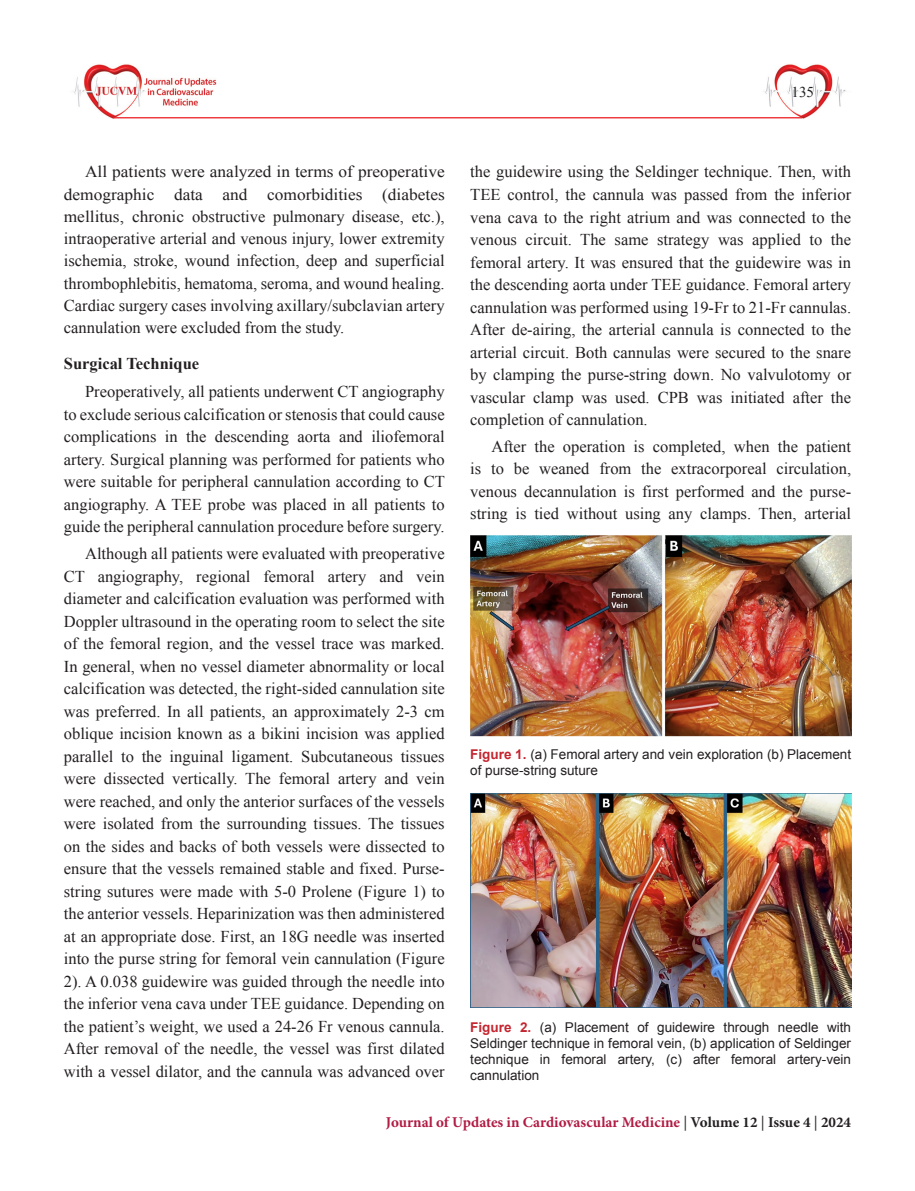
<style>
.page{position:relative;width:915px;height:1191px;background:#fff}
.page>*{position:absolute;margin:0;border:0;box-sizing:border-box;transform-origin:0 0}
.YAZI{font:16.5px/22.5px "Times New Roman";color:#231f20;text-align:justify}
.YAZI-2{font:16.5px/22.2px "Times New Roman";color:#231f20;text-align:justify;scale:1.05 1}
.BOLD{font:700 16.5px "Times New Roman";color:#231f20}
.t1{font:700 15px "Minion Pro";color:#b11b43}
.t2{font:15px "Times New Roman";color:#231f20}
.RESİM-ALTI{font:13.5px/16.2px "Arial";color:#231f20}
.s1{font-weight:700;color:#c42630}
.s2{font-weight:400;color:#231f20}
.s3{color:#231f20}
</style>
<div class="page">
<img style="left:73px;top:64px;width:147px;height:55px">
<img style="left:694px;top:64px;width:153px;height:55px">
<hr style="left:113px;top:117px;width:688px;height:1px;background:#ee1d23">
<img style="left:470px;top:535px;width:380px;height:201px">
<img style="left:470px;top:793px;width:380px;height:214px">
<p class="t2" style="left:791px;top:82px;width:24px">135</p>
<p class="YAZI-2" style="left:64px;top:161px;width:364px;text-indent:21px">All patients were analyzed in terms of preoperative demographic data and comorbidities (diabetes mellitus, chronic obstructive pulmonary disease, etc.), intraoperative arterial and venous injury, lower extremity ischemia, stroke, wound infection, deep and superficial thrombophlebitis, hematoma, seroma, and wound healing.<br>Cardiac surgery cases involving axillary/subclavian artery cannulation were excluded from the study.</p>
<p class="BOLD" style="left:64px;top:351px;width:137px">Surgical Technique</p>
<p class="YAZI" style="left:64px;top:380px;width:382px;text-indent:21px">Preoperatively, all patients underwent CT angiography to exclude serious calcification or stenosis that could cause complications in the descending aorta and iliofemoral artery. Surgical planning was performed for patients who were suitable for peripheral cannulation according to CT angiography. A TEE probe was placed in all patients to guide the peripheral cannulation procedure before surgery.</p>
<p class="YAZI" style="left:64px;top:542px;width:382px;text-indent:21px">Although all patients were evaluated with preoperative CT angiography, regional femoral artery and vein diameter and calcification evaluation was performed with Doppler ultrasound in the operating room to select the site of the femoral region, and the vessel trace was marked.<br>In general, when no vessel diameter abnormality or local calcification was detected, the right-sided cannulation site was preferred. In all patients, an approximately 2-3 cm oblique incision known as a bikini incision was applied parallel to the inguinal ligament. Subcutaneous tissues were dissected vertically. The femoral artery and vein were reached, and only the anterior surfaces of the vessels were isolated from the surrounding tissues. The tissues on the sides and backs of both vessels were dissected to ensure that the vessels remained stable and fixed. Purse&shy;string sutures were made with 5-0 Prolene (Figure 1) to the anterior vessels. Heparinization was then administered at an appropriate dose. First, an 18G needle was inserted into the purse string for femoral vein cannulation (Figure 2). A 0.038 guidewire was guided through the needle into the inferior vena cava under TEE guidance. Depending on the patient’s weight, we used a 24-26 Fr venous cannula.<br>After removal of the needle, the vessel was first dilated with a vessel dilator, and the cannula was advanced over</p>
<p class="YAZI" style="left:470px;top:160px;width:382px">the guidewire using the Seldinger technique. Then, with TEE control, the cannula was passed from the inferior vena cava to the right atrium and was connected to the venous circuit. The same strategy was applied to the femoral artery. It was ensured that the guidewire was in the descending aorta under TEE guidance. Femoral artery cannulation was performed using 19-Fr to 21-Fr cannulas.<br>After de-airing, the arterial cannula is connected to the arterial circuit. Both cannulas were secured to the snare by clamping the purse-string down. No valvulotomy or vascular clamp was used. CPB was initiated after the completion of cannulation.</p>
<p class="YAZI" style="left:470px;top:435px;width:382px;text-indent:21px">After the operation is completed, when the patient is to be weaned from the extracorporeal circulation, venous decannulation is first performed and the purse&shy;string is tied without using any clamps. Then, arterial</p>
<p class="RESİM-ALTI" style="left:470px;top:746px;width:382px"><span class="s1">Figure 1.</span> (a) Femoral artery and vein exploration (b) Placement of purse-string suture</p>
<p class="RESİM-ALTI" style="left:470px;top:1019px;width:382px;text-align:justify"><span class="s1">Figure 2.</span> (a) Placement of guidewire through needle with Seldinger technique in femoral vein, (b) application of Seldinger technique in femoral artery, (c) after femoral artery-vein cannulation</p>
<p class="t1" style="left:386px;top:1111px;width:466px">Journal of Updates in Cardiovascular Medicine <span class="s2">|</span> <span class="s3">Volume 12</span> <span class="s2">|</span> <span class="s3">Issue 4</span> <span class="s2">|</span> <span class="s3">2024</span></p>
</div>
